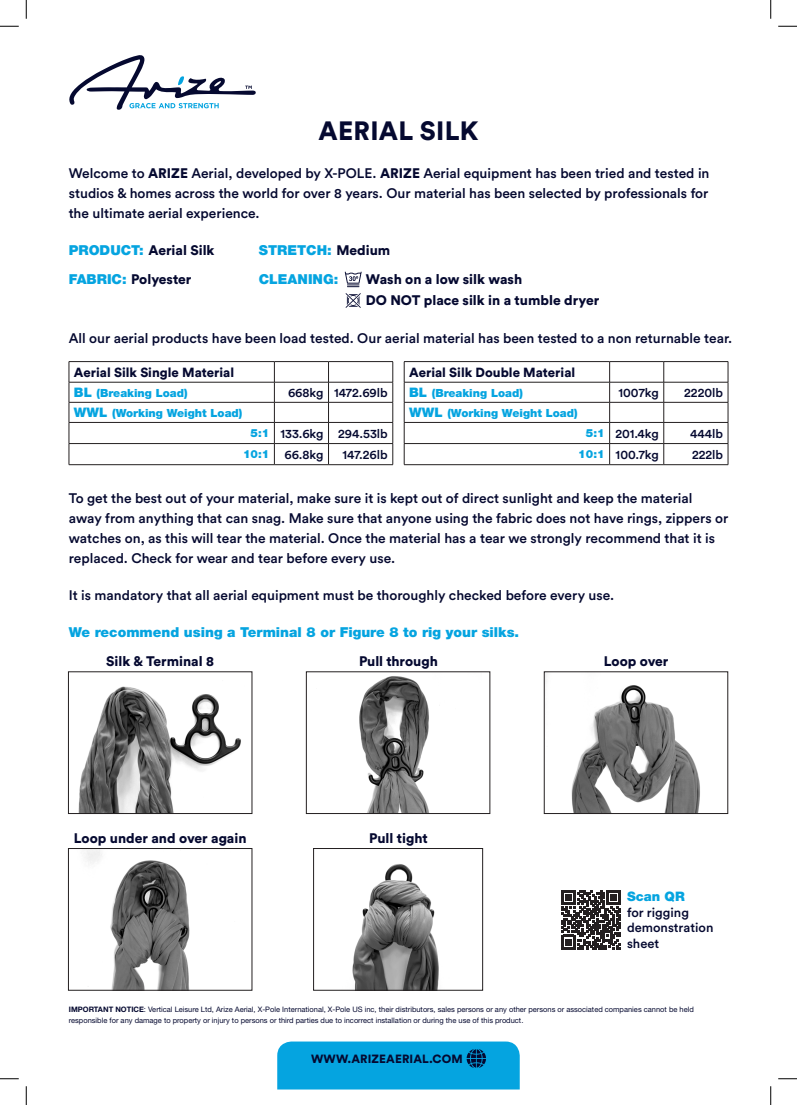
<style>
.page{position:relative;width:797px;height:1105px;background:#fff}
.page>*{position:absolute;margin:0;border:0;box-sizing:border-box;transform-origin:0 0}
.t1{font:900 26.25px "Circular Std";letter-spacing:.01em;color:#050930}
.t2{font:500 13.75px/20px "Circular Std";color:#050930;text-align:justify}
.t3{font:900 13.75px "Circular Std";color:#050930}
.t4{font:900 13.75px "Helvetica Neue LT Std";color:#05a4e0}
.t5{font:900 13.12px "Circular Std";color:#050930}
.t6{font:900 13.12px "Helvetica Neue LT Std";color:#05a4e0}
.t7{font:500 12.88px "Circular Std";color:#050930}
.t8{font:500 12.5px "Circular Std";color:#050930}
.t9{font:900 11.88px "Circular Std";letter-spacing:.01em;color:#050930}
.t10{font:900 11.25px "Helvetica Neue LT Std";color:#05a4e0}
.t11{font:7.5px/11.2px "Helvetica Neue LT Std";color:#050930}
.s1{font-weight:900}
.s2{font-family:"Helvetica Neue LT Std";color:#05a4e0}
.s3{font-family:"Circular Std";color:#050930}
.s4{font-size:13.12px}
.s5{font-weight:700}
</style>
<div class="page">
<svg style="left:69px;top:55px;width:187px;height:55px"></svg>
<hr style="left:69px;top:361px;width:205px;height:1px;background:#231f20">
<hr style="left:274px;top:361px;width:54px;height:1px;background:#231f20">
<hr style="left:328px;top:361px;width:65px;height:1px;background:#231f20">
<hr style="left:69px;top:382px;width:205px;height:1px;background:#231f20">
<hr style="left:274px;top:382px;width:54px;height:1px;background:#231f20">
<hr style="left:328px;top:382px;width:65px;height:1px;background:#231f20">
<hr style="left:69px;top:402px;width:205px;height:1px;background:#231f20">
<hr style="left:274px;top:402px;width:54px;height:1px;background:#231f20">
<hr style="left:328px;top:402px;width:65px;height:1px;background:#231f20">
<hr style="left:69px;top:422px;width:205px;height:1px;background:#231f20">
<hr style="left:274px;top:422px;width:54px;height:1px;background:#231f20">
<hr style="left:328px;top:422px;width:65px;height:1px;background:#231f20">
<hr style="left:69px;top:443px;width:205px;height:1px;background:#231f20">
<svg style="left:69px;top:362px;width:1px;height:102px"></svg>
<hr style="left:274px;top:443px;width:54px;height:1px;background:#231f20">
<svg style="left:274px;top:362px;width:1px;height:102px"></svg>
<hr style="left:328px;top:443px;width:65px;height:1px;background:#231f20">
<svg style="left:328px;top:362px;width:1px;height:102px"></svg>
<svg style="left:392px;top:362px;width:1px;height:102px"></svg>
<hr style="left:69px;top:464px;width:205px;height:1px;background:#231f20">
<hr style="left:274px;top:464px;width:54px;height:1px;background:#231f20">
<hr style="left:328px;top:464px;width:65px;height:1px;background:#231f20">
<div style="left:277px;top:1041px;width:242px;height:48px;background:#05a4e0"></div>
<img style="left:78px;top:686px;width:163px;height:126px">
<div style="left:68px;top:671px;width:184px;height:143px;border:1px solid #231f20"></div>
<img style="left:546px;top:673px;width:154px;height:139px">
<div style="left:544px;top:671px;width:184px;height:143px;border:1px solid #231f20"></div>
<img style="left:359px;top:676px;width:70px;height:136px">
<div style="left:306px;top:671px;width:184px;height:143px;border:1px solid #231f20"></div>
<img style="left:85px;top:850px;width:105px;height:139px">
<div style="left:68px;top:848px;width:184px;height:143px;border:1px solid #231f20"></div>
<img style="left:352px;top:864px;width:87px;height:125px">
<div style="left:313px;top:848px;width:170px;height:143px;border:1px solid #231f20"></div>
<hr style="left:404px;top:361px;width:205px;height:1px;background:#231f20">
<hr style="left:609px;top:361px;width:54px;height:1px;background:#231f20">
<hr style="left:663px;top:361px;width:65px;height:1px;background:#231f20">
<hr style="left:404px;top:382px;width:205px;height:1px;background:#231f20">
<hr style="left:609px;top:382px;width:54px;height:1px;background:#231f20">
<hr style="left:663px;top:382px;width:65px;height:1px;background:#231f20">
<hr style="left:404px;top:402px;width:205px;height:1px;background:#231f20">
<hr style="left:609px;top:402px;width:54px;height:1px;background:#231f20">
<hr style="left:663px;top:402px;width:65px;height:1px;background:#231f20">
<hr style="left:404px;top:422px;width:205px;height:1px;background:#231f20">
<hr style="left:609px;top:422px;width:54px;height:1px;background:#231f20">
<hr style="left:663px;top:422px;width:65px;height:1px;background:#231f20">
<hr style="left:404px;top:443px;width:205px;height:1px;background:#231f20">
<svg style="left:404px;top:362px;width:1px;height:102px"></svg>
<hr style="left:609px;top:443px;width:54px;height:1px;background:#231f20">
<svg style="left:609px;top:362px;width:1px;height:102px"></svg>
<hr style="left:663px;top:443px;width:65px;height:1px;background:#231f20">
<svg style="left:663px;top:362px;width:1px;height:102px"></svg>
<svg style="left:727px;top:362px;width:1px;height:102px"></svg>
<hr style="left:404px;top:464px;width:205px;height:1px;background:#231f20">
<hr style="left:609px;top:464px;width:54px;height:1px;background:#231f20">
<hr style="left:663px;top:464px;width:65px;height:1px;background:#231f20">
<svg style="left:561px;top:890px;width:59px;height:59px"></svg>
<svg style="left:345px;top:272px;width:16px;height:15px"></svg>
<svg style="left:345px;top:293px;width:16px;height:15px"></svg>
<svg style="left:0;top:25px;width:19px;height:2px"></svg>
<svg style="left:778px;top:25px;width:19px;height:2px"></svg>
<svg style="left:0;top:1078px;width:19px;height:1px"></svg>
<svg style="left:778px;top:1078px;width:19px;height:1px"></svg>
<svg style="left:25px;top:0;width:2px;height:19px"></svg>
<svg style="left:25px;top:1086px;width:2px;height:19px"></svg>
<svg style="left:770px;top:0;width:1px;height:19px"></svg>
<svg style="left:770px;top:1086px;width:1px;height:19px"></svg>
<p class="t1" style="left:318px;top:113px;width:161px">AERIAL SILK</p>
<p class="t2" style="left:69px;top:162px;width:642px">Welcome to <span class="s1">ARIZE</span> Aerial, developed by X-POLE. <span class="s1">ARIZE</span> Aerial equipment has been tried and tested in studios &amp; homes across the world for over 8 years. Our material has been selected by professionals for the ultimate aerial experience.</p>
<p class="t3" style="left:69px;top:241px;width:147px"><span class="s2">PRODUCT:</span> Aerial Silk</p>
<p class="t3" style="left:69px;top:270px;width:124px"><span class="s2">FABRIC:</span> Polyester</p>
<p class="t4" style="left:259px;top:242px;width:133px">STRETCH: <span class="s3">Medium</span></p>
<p class="t4" style="left:259px;top:271px;width:81px">CLEANING:</p>
<p class="t3" style="left:366px;top:270px;width:158px">Wash on a low silk wash</p>
<p class="t3" style="left:366px;top:291px;width:235px">DO NOT place silk in a tumble dryer</p>
<p class="t2" style="left:69px;top:328px;width:665px">All our aerial products have been load tested. Our aerial material has been tested to a non returnable tear.</p>
<p class="t5" style="left:74px;top:364px;width:162px">Aerial Silk Single Material</p>
<p class="t10" style="left:74px;top:386px;width:115px"><span class="s4">BL</span> (Breaking Load)</p>
<p class="t8" style="left:288px;top:385px;width:37px">668kg</p>
<p class="t8" style="left:334px;top:385px;width:55px">1472.69lb</p>
<p class="t10" style="left:74px;top:406px;width:170px"><span class="s4">WWL</span> (Working Weight Load)</p>
<p class="t10" style="left:250px;top:427px;width:20px">5:1</p>
<p class="t8" style="left:280px;top:425px;width:44px">133.6kg</p>
<p class="t8" style="left:338px;top:425px;width:51px">294.53lb</p>
<p class="t10" style="left:243px;top:448px;width:28px">10:1</p>
<p class="t8" style="left:284px;top:446px;width:40px">66.8kg</p>
<p class="t8" style="left:342px;top:446px;width:47px">147.26lb</p>
<p class="t5" style="left:409px;top:364px;width:167px">Aerial Silk Double Material</p>
<p class="t10" style="left:409px;top:386px;width:115px"><span class="s4">BL</span> (Breaking Load)</p>
<p class="t8" style="left:618px;top:385px;width:42px">1007kg</p>
<p class="t8" style="left:684px;top:385px;width:40px">2220lb</p>
<p class="t10" style="left:409px;top:406px;width:170px"><span class="s4">WWL</span> (Working Weight Load)</p>
<p class="t10" style="left:586px;top:427px;width:20px">5:1</p>
<p class="t8" style="left:615px;top:425px;width:45px">201.4kg</p>
<p class="t8" style="left:690px;top:425px;width:34px">444lb</p>
<p class="t10" style="left:578px;top:448px;width:28px">10:1</p>
<p class="t8" style="left:615px;top:446px;width:45px">100.7kg</p>
<p class="t8" style="left:692px;top:446px;width:33px">222lb</p>
<p class="t2" style="left:69px;top:487px;width:661px;text-align:left">To get the best out of your material, make sure it is kept out of direct sunlight and keep the material away from anything that can snag. Make sure that anyone using the fabric does not have rings, zippers or watches on, as this will tear the material. Once the material has a tear we strongly recommend that it is replaced. Check for wear and tear before every use.</p>
<p class="t2" style="left:69px;top:585px;width:547px">It is mandatory that all aerial equipment must be thoroughly checked before every use.</p>
<p class="t4" style="left:69px;top:624px;width:452px">We recommend using a Terminal 8 or Figure 8 to rig your silks.</p>
<p class="t3" style="left:106px;top:652px;width:109px">Silk &amp; Terminal 8</p>
<p class="t3" style="left:359px;top:652px;width:80px">Pull through</p>
<p class="t3" style="left:603px;top:652px;width:66px">Loop over</p>
<p class="t3" style="left:74px;top:829px;width:174px">Loop under and over again</p>
<p class="t3" style="left:369px;top:829px;width:60px">Pull tight</p>
<p class="t6" style="left:627px;top:888px;width:59px">Scan QR</p>
<p class="t7" style="left:627px;top:904px;width:63px">for rigging</p>
<p class="t7" style="left:627px;top:920px;width:88px">demonstration</p>
<p class="t7" style="left:627px;top:935px;width:34px">sheet</p>
<p class="t11" style="left:69px;top:1003px;width:626px"><span class="s5">IMPORTANT NOTICE</span>: Vertical Leisure Ltd, Arize Aerial, X-Pole International, X-Pole US inc, their distributors, sales persons or any other persons or associated companies cannot be held responsible for any damage to property or injury to persons or third parties due to incorrect installation or during the use of this product.</p>
<p class="t9" style="left:311px;top:1051px;width:153px">WWW.ARIZEAERIAL.COM</p>
</div>
